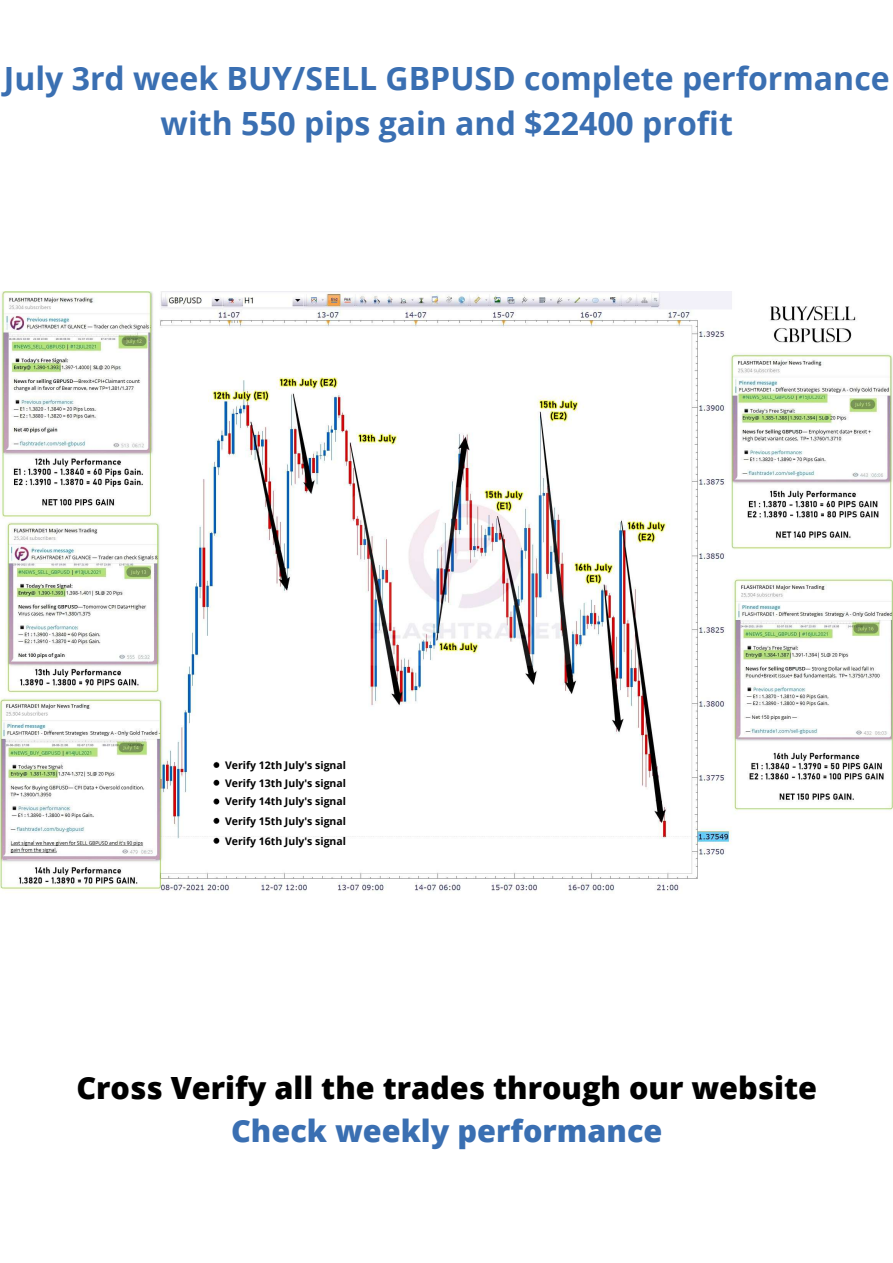
<style>
.page{position:relative;width:893px;height:1263px;background:#fff}
.page>*{position:absolute;margin:0;border:0;box-sizing:border-box;transform-origin:0 0}
.t1{font:700 32.03px/44.5px "Open Sans";color:#3a6fb2;text-align:center}
.t2{font:800 30.6px "Open Sans";color:#000}
.t3{font:800 30.6px "Open Sans";color:#3a6fb2}
.t4{font:700 10.5px/19.6px "Open Sans";color:#000}
</style>
<div class="page">
<img style="left:0;top:292px;width:893px;height:599px">
<svg style="left:213px;top:762px;width:7px;height:6px"></svg>
<svg style="left:213px;top:779px;width:7px;height:7px"></svg>
<svg style="left:213px;top:837px;width:7px;height:7px"></svg>
<svg style="left:213px;top:818px;width:7px;height:6px"></svg>
<svg style="left:213px;top:798px;width:7px;height:6px"></svg>
<h1 class="t1" style="left:4px;top:55px;width:887px">July 3rd week BUY/SELL GBPUSD complete performance with 550 pips gain and $22400 profit</h1>
<p class="t4" style="left:225px;top:757px;width:123px;line-height:17.1px">Verify 12th July's signal<br>Verify 13th July's signal</p>
<p class="t4" style="left:225px;top:791px;width:123px;text-align:justify">Verify 14th July's signal Verify 15th July's signal Verify 16th July's signal</p>
<h2 class="t2" style="left:76px;top:1066px;width:742px">Cross Verify all the trades through our website</h2>
<h2 class="t3" style="left:231px;top:1109px;width:433px">Check weekly performance</h2>
</div>
